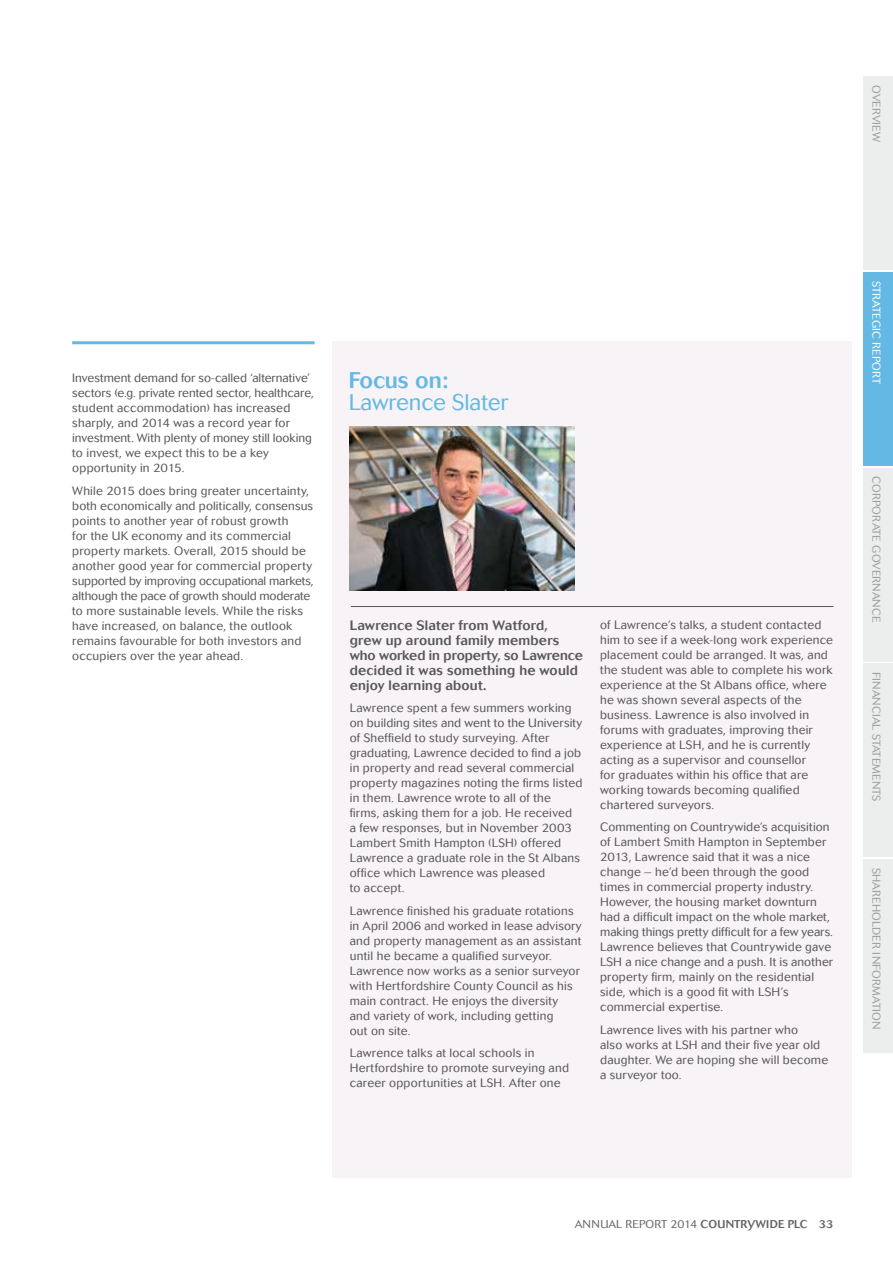
<style>
.page{position:relative;width:893px;height:1263px;background:#fff}
.page>*{position:absolute;margin:0;border:0;box-sizing:border-box;transform-origin:0 0}
.t1{font:300 22.5px "Cosmos";color:#64b9e4}
.t2{font:500 22.5px "Cosmos";color:#64b9e4}
.t3{font:500 13.5px/15px "Cosmos";letter-spacing:.015em;color:#58585a}
.t4{font:300 12px/15px "Cosmos";letter-spacing:.015em;color:#58585a}
.t5{font:300 11.25px "Cosmos";letter-spacing:.02em;color:#9c9e9f}
.t6{font:300 11.25px "Cosmos";color:#646567}
.t7{font:300 11.25px "Cosmos";color:#9c9e9f}
.t8{font:300 11.25px "Cosmos";letter-spacing:.02em;color:#fff}
.s1{font-weight:500}
</style>
<div class="page">
<div style="left:863px;top:77px;width:30px;height:193px;background:#eceded"></div>
<div style="left:863px;top:272px;width:30px;height:194px;background:#64b9e4"></div>
<div style="left:863px;top:468px;width:30px;height:193px;background:#eceded"></div>
<div style="left:863px;top:663px;width:30px;height:194px;background:#eceded"></div>
<div style="left:863px;top:859px;width:30px;height:193px;background:#eceded"></div>
<hr style="left:72px;top:341px;width:243px;height:3px;background:#64b9e4">
<div style="left:332px;top:341px;width:519px;height:837px;background:#f7f3f6"></div>
<img style="left:350px;top:426px;width:224px;height:164px">
<hr style="left:351px;top:606px;width:482px;height:1px;background:#58585a">
<p class="t5" style="left:883px;top:85px;width:58px;rotate:90deg">OVERVIEW</p>
<p class="t4" style="left:72px;top:370px;width:243px">Investment demand for so-called ‘alternative’ sectors (e.g. private rented sector, healthcare, student accommodation) has increased sharply, and 2014 was a record year for investment. With plenty of money still looking to invest, we expect this to be a key opportunity in 2015.</p>
<p class="t4" style="left:72px;top:483px;width:243px">While 2015 does bring greater uncertainty, both economically and politically, consensus points to another year of robust growth<br>for the UK economy and its commercial property markets. Overall, 2015 should be another good year for commercial property supported by improving occupational markets, although the pace of growth should moderate to more sustainable levels. While the risks have increased, on balance, the outlook remains favourable for both investors and occupiers over the year ahead.</p>
<h1 class="t2" style="left:349px;top:367px;width:101px">Focus on:</h1>
<h1 class="t1" style="left:349px;top:390px;width:161px">Lawrence Slater</h1>
<p class="t3" style="left:350px;top:618px;width:235px">Lawrence Slater from Watford, grew up around family members who worked in property, so Lawrence decided it was something he would enjoy learning about.</p>
<p class="t4" style="left:350px;top:701px;width:234px">Lawrence spent a few summers working on building sites and went to the University of Sheffield to study surveying. After graduating, Lawrence decided to find a job in property and read several commercial property magazines noting the firms listed in them. Lawrence wrote to all of the firms, asking them for a job. He received<br>a few responses, but in November 2003<br>Lambert Smith Hampton (LSH) offered Lawrence a graduate role in the St Albans office which Lawrence was pleased<br>to accept.</p>
<p class="t4" style="left:350px;top:903px;width:233px">Lawrence finished his graduate rotations in April 2006 and worked in lease advisory and property management as an assistant until he became a qualified surveyor.<br>Lawrence now works as a senior surveyor with Hertfordshire County Council as his main contract. He enjoys the diversity and variety of work, including getting<br>out on site.</p>
<p class="t4" style="left:350px;top:1046px;width:221px">Lawrence talks at local schools in<br>Hertfordshire to promote surveying and career opportunities at LSH. After one</p>
<p class="t4" style="left:600px;top:617px;width:234px">of Lawrence’s talks, a student contacted him to see if a week-long work experience placement could be arranged. It was, and the student was able to complete his work experience at the St Albans office, where he was shown several aspects of the business. Lawrence is also involved in forums with graduates, improving their experience at LSH, and he is currently acting as a supervisor and counsellor<br>for graduates within his office that are working towards becoming qualified chartered surveyors.</p>
<p class="t4" style="left:600px;top:820px;width:235px">Commenting on Countrywide’s acquisition of Lambert Smith Hampton in September 2013, Lawrence said that it was a nice change – he’d been through the good times in commercial property industry.<br>However, the housing market downturn had a difficult impact on the whole market, making things pretty difficult for a few years.<br>Lawrence believes that Countrywide gave LSH a nice change and a push. It is another property firm, mainly on the residential side, which is a good fit with LSH’s commercial expertise.</p>
<p class="t4" style="left:600px;top:1022px;width:230px">Lawrence lives with his partner who<br>also works at LSH and their five year old daughter. We are hoping she will become a surveyor too.</p>
<p class="t8" style="left:883px;top:281px;width:105px;rotate:90deg">STRATEGIC REPORT</p>
<p class="t5" style="left:883px;top:476px;width:147px;rotate:90deg">CORPORATE GOVERNANCE</p>
<p class="t7" style="left:883px;top:672px;width:131px;rotate:90deg">FINANCIAL STATEMENTS</p>
<p class="t5" style="left:883px;top:867px;width:163px;rotate:90deg">SHAREHOLDER INFORMATION</p>
<p class="t6" style="left:575px;top:1218px;width:260px">ANNUAL REPORT 2014 <span class="s1">COUNTRYWIDE PLC 33</span></p>
</div>
